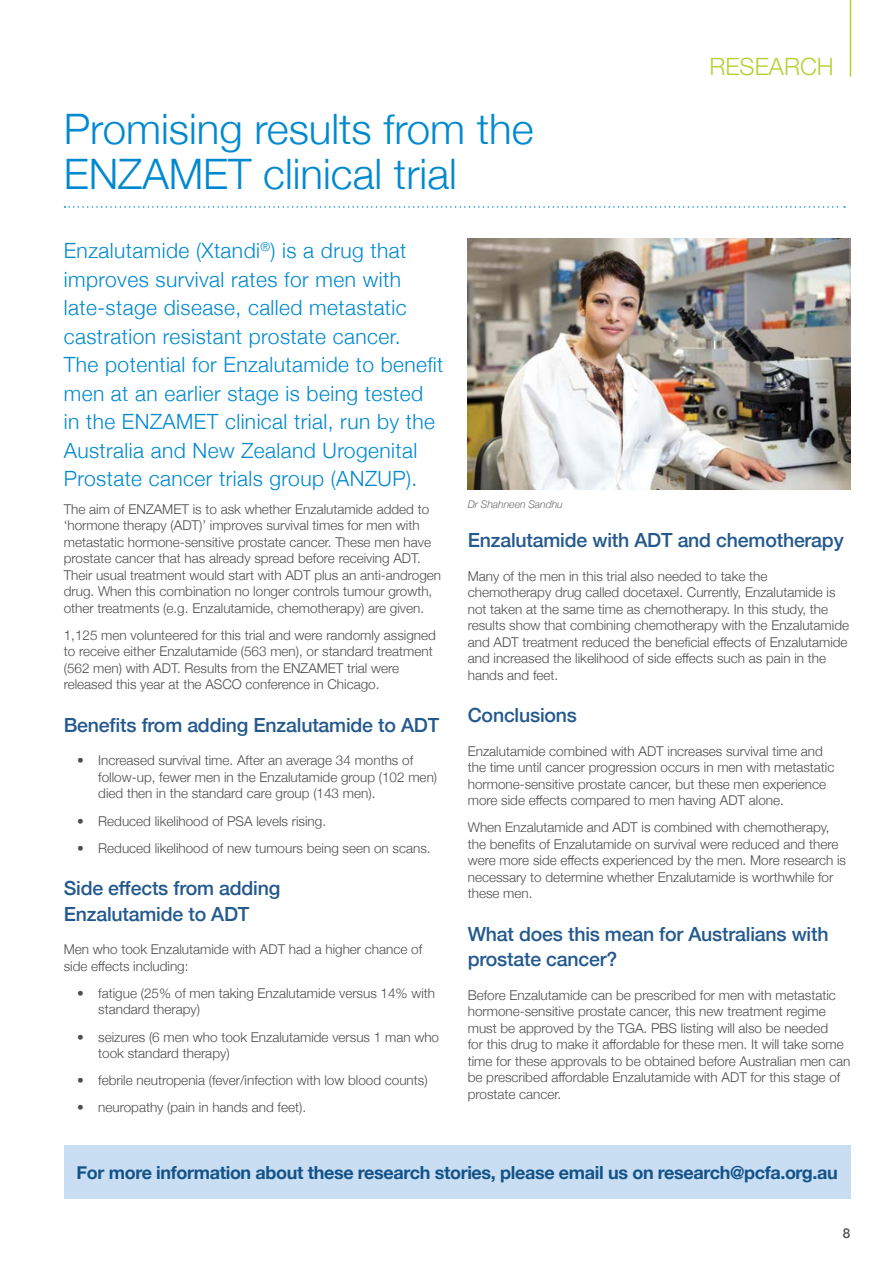
<style>
.page{position:relative;width:893px;height:1263px;background:#fff}
.page>*{position:absolute;margin:0;border:0;box-sizing:border-box;transform-origin:0 0}
.t1{font:300 42px/45px "Helvetica Neue";color:#0089cf}
.t2{font:300 24px "Helvetica Neue LT Pro";color:#b3d235}
.t3{font:300 21px/28.5px "Helvetica Neue";letter-spacing:.02em;color:#0089cf}
.t4{font:500 19.5px/25.5px "Helvetica Neue";letter-spacing:-.01em;color:#24598e}
.t5{font:700 18px "Helvetica Neue";letter-spacing:-.02em;color:#135389}
.t6{font:300 13.5px/16.5px "Helvetica Neue";color:#4d4d4f}
.t7{font:500 13.5px "Helvetica Neue";color:#4d4d4f}
.t8{font:italic 300 10.5px "Helvetica Neue";letter-spacing:-.01em;color:#6d6e71}
</style>
<div class="page">
<hr style="left:850px;top:0;width:1px;height:77px;background:#b3d235">
<svg style="left:65px;top:206px;width:780px;height:2px"></svg>
<img style="left:468px;top:238px;width:382px;height:251px">
<div style="left:64px;top:1145px;width:786px;height:53px;background:#c9def3"></div>
<h1 class="t1" style="left:64px;top:104px;width:471px">Promising results from the<br>ENZAMET clinical trial</h1>
<h2 class="t2" style="left:709px;top:51px;width:126px">RESEARCH</h2>
<p class="t3" style="left:64px;top:235px;width:381px">Enzalutamide (Xtandi<sup>®</sup>) is a drug that improves survival rates for men with late-stage disease, called metastatic castration resistant prostate cancer.<br>The potential for Enzalutamide to benefit men at an earlier stage is being tested in the ENZAMET clinical trial, run by the Australia and New Zealand Urogenital Prostate cancer trials group (ANZUP).</p>
<p class="t6" style="left:64px;top:500px;width:379px">The aim of ENZAMET is to ask whether Enzalutamide added to ‘hormone therapy (ADT)’ improves survival times for men with metastatic hormone-sensitive prostate cancer. These men have prostate cancer that has already spread before receiving ADT.<br>Their usual treatment would start with ADT plus an anti-androgen drug. When this combination no longer controls tumour growth, other treatments (e. g. Enzalutamide, chemotherapy) are given.</p>
<p class="t6" style="left:64px;top:626px;width:374px">1,125 men volunteered for this trial and were randomly assigned to receive either Enzalutamide (563 men), or standard treatment (562 men) with ADT. Results from the ENZAMET trial were released this year at the ASCO conference in Chicago.</p>
<h3 class="t4" style="left:64px;top:711px;width:377px">Benefits from adding Enzalutamide to ADT</h3>
<p class="t6" style="left:98px;top:751px;width:340px;text-indent:-21px">• Increased survival time. After an average 34 months of follow-up, fewer men in the Enzalutamide group (102 men) died then in the standard care group (143 men).</p>
<p class="t6" style="left:77px;top:811px;width:248px">• Reduced likelihood of PSA levels rising.</p>
<p class="t6" style="left:77px;top:839px;width:352px">• Reduced likelihood of new tumours being seen on scans.</p>
<h3 class="t4" style="left:64px;top:874px;width:218px">Side effects from adding<br>Enzalutamide to ADT</h3>
<p class="t6" style="left:64px;top:940px;width:360px">Men who took Enzalutamide with ADT had a higher chance of side effects including:</p>
<p class="t6" style="left:98px;top:984px;width:338px;text-indent:-21px">• fatigue (25% of men taking Enzalutamide versus 14% with standard therapy)</p>
<p class="t6" style="left:98px;top:1027px;width:342px;text-indent:-21px">• seizures (6 men who took Enzalutamide versus 1 man who took standard therapy)</p>
<p class="t6" style="left:77px;top:1071px;width:352px">• febrile neutropenia (fever/infection with low blood counts)</p>
<p class="t6" style="left:77px;top:1098px;width:228px">• neuropathy (pain in hands and feet).</p>
<p class="t8" style="left:468px;top:496px;width:97px">Dr Shahneen Sandhu</p>
<h3 class="t4" style="left:468px;top:526px;width:378px">Enzalutamide with ADT and chemotherapy</h3>
<p class="t6" style="left:468px;top:566px;width:383px">Many of the men in this trial also needed to take the chemotherapy drug called docetaxel. Currently, Enzalutamide is not taken at the same time as chemotherapy. In this study, the results show that combining chemotherapy with the Enzalutamide and ADT treatment reduced the beneficial effects of Enzalutamide and increased the likelihood of side effects such as pain in the hands and feet.</p>
<h3 class="t4" style="left:468px;top:701px;width:111px">Conclusions</h3>
<p class="t6" style="left:468px;top:742px;width:368px">Enzalutamide combined with ADT increases survival time and the time until cancer progression occurs in men with metastatic hormone-sensitive prostate cancer, but these men experience more side effects compared to men having ADT alone.</p>
<p class="t6" style="left:468px;top:818px;width:380px">When Enzalutamide and ADT is combined with chemotherapy, the benefits of Enzalutamide on survival were reduced and there were more side effects experienced by the men. More research is necessary to determine whether Enzalutamide is worthwhile for these men.</p>
<h3 class="t4" style="left:468px;top:920px;width:362px">What does this mean for Australians with prostate cancer?</h3>
<p class="t6" style="left:468px;top:986px;width:384px">Before Enzalutamide can be prescribed for men with metastatic hormone-sensitive prostate cancer, this new treatment regime must be approved by the TGA. PBS listing will also be needed<br>for this drug to make it affordable for these men. It will take some time for these approvals to be obtained before Australian men can be prescribed affordable Enzalutamide with ADT for this stage of prostate cancer.</p>
<h3 class="t5" style="left:77px;top:1158px;width:763px">For more information about these research stories, please email us on research@pcfa.org.au</h3>
<p class="t7" style="left:843px;top:1222px;width:9px">8</p>
</div>
